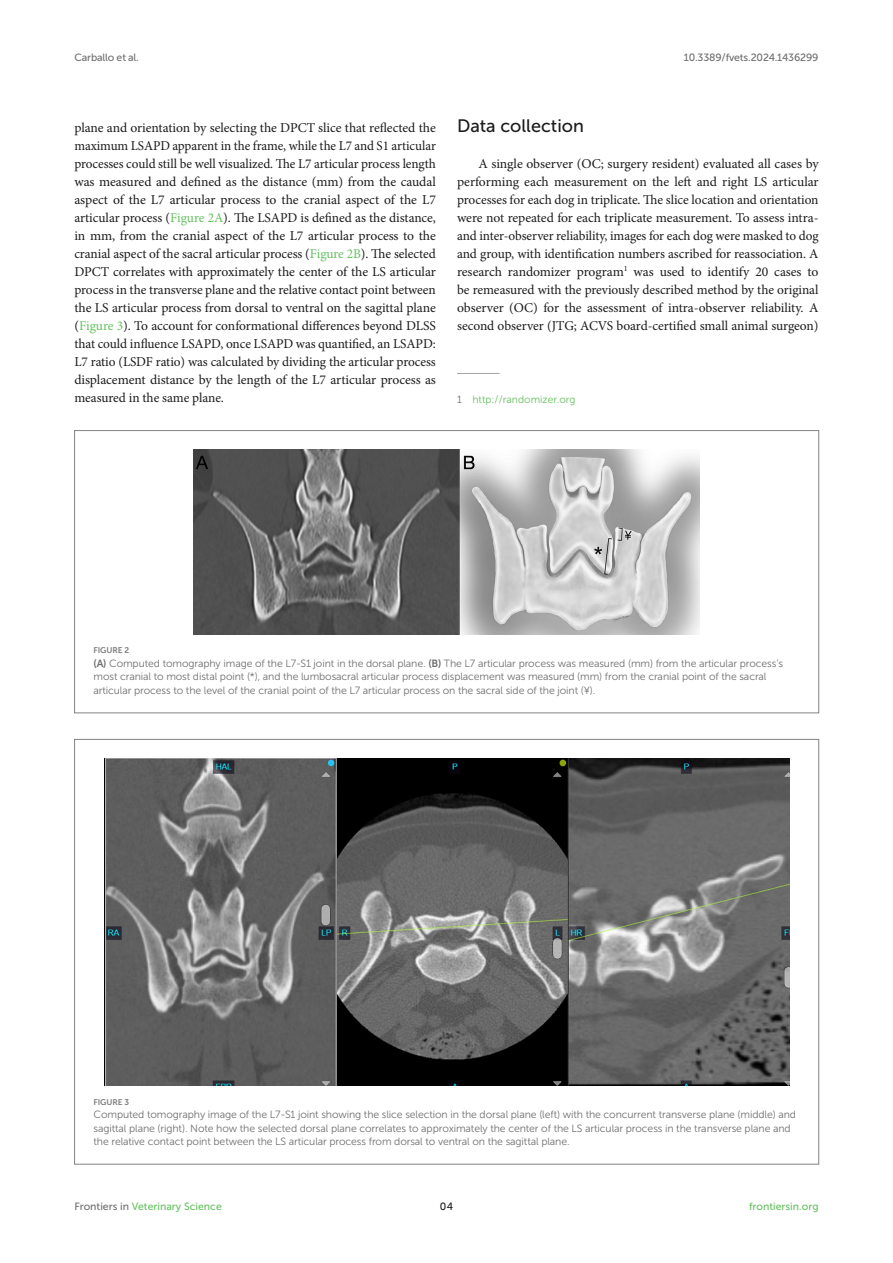
<style>
.page{position:relative;width:893px;height:1263px;background:#fff}
.page>*{position:absolute;margin:0;border:0;box-sizing:border-box;transform-origin:0 0}
.HEAD_2{font:18px "Museo Sans 500";color:#1b1c1b}
.TEXT_FLUSH{font:13.5px/18px "Minion Pro";letter-spacing:-.005em;color:#1b1c1b;text-align:justify}
.FIG_LEG{font:10.5px/13.5px "Museo Sans 300";letter-spacing:-.01em;color:#706f70}
.t1{font:10.5px "Museo Sans 500";color:#65c161}
.t2{font:10.5px "Museo Sans 500";letter-spacing:-.015em;color:#706f70}
.FOOTNOTE{font:10.5px "Museo Sans 300";color:#65c161}
.t3{font:10.5px "Museo Sans 500";color:#1b1c1b}
.FIG_HD{font:8.25px "Museo Sans 700";letter-spacing:-.01em;color:#7e7f7f}
.s1{color:#65c161}
.s2{color:#706f70}
.s3{font-family:"Museo Sans 700"}
</style>
<div class="page">
<hr style="left:457px;top:373px;width:43px;height:1px;background:#a2a3a3">
<img style="left:194px;top:449px;width:506px;height:186px">
<img style="left:104px;top:758px;width:685px;height:328px">
<p class="t2" style="left:74px;top:51px;width:66px">Carballo et al.</p>
<p class="t2" style="left:684px;top:51px;width:136px">10.3389/fvets.2024.1436299</p>
<p class="TEXT_FLUSH" style="left:74px;top:119px;width:363px">plane and orientation by selecting the DPCT slice that reflected the maximum LSAPD apparent in the frame, while the L7 and S1 articular processes could still be well visualized. The L7 articular process length was measured and defined as the distance (mm) from the caudal aspect of the L7 articular process to the cranial aspect of the L7 articular process (<span class="s1">Figure 2A</span>). The LSAPD is defined as the distance, in mm, from the cranial aspect of the L7 articular process to the cranial aspect of the sacral articular process (<span class="s1">Figure 2B</span>). The selected DPCT correlates with approximately the center of the LS articular process in the transverse plane and the relative contact point between the LS articular process from dorsal to ventral on the sagittal plane (<span class="s1">Figure 3</span>). To account for conformational differences beyond DLSS that could influence LSAPD, once LSAPD was quantified, an LSAPD:<br>L7 ratio (LSDF ratio) was calculated by dividing the articular process displacement distance by the length of the L7 articular process as measured in the same plane.</p>
<p class="HEAD_2" style="left:457px;top:116px;width:128px">Data collection</p>
<p class="TEXT_FLUSH" style="left:457px;top:155px;width:363px;text-indent:21px">A single observer (OC; surgery resident) evaluated all cases by performing each measurement on the left and right LS articular processes for each dog in triplicate. The slice location and orientation were not repeated for each triplicate measurement. To assess intra&shy;and inter-observer reliability, images for each dog were masked to dog and group, with identification numbers ascribed for reassociation. A research randomizer program<sup>1</sup> was used to identify 20 cases to be remeasured with the previously described method by the original observer (OC) for the assessment of intra-observer reliability. A second observer (JTG; ACVS board-certified small animal surgeon)</p>
<p class="FOOTNOTE" style="left:457px;top:394px;width:120px"><span class="s2">1</span> http://randomizer.org</p>
<p class="FIG_HD" style="left:94px;top:646px;width:37px">FIGURE 2</p>
<p class="FIG_LEG" style="left:94px;top:657px;width:691px"><span class="s3">(A)</span> Computed tomography image of the L7-S1 joint in the dorsal plane. <span class="s3">(B)</span> The L7 articular process was measured (mm) from the articular process’s most cranial to most distal point (*), and the lumbosacral articular process displacement was measured (mm) from the cranial point of the sacral articular process to the level of the cranial point of the L7 articular process on the sacral side of the joint (¥).</p>
<p class="FIG_HD" style="left:94px;top:1097px;width:37px">FIGURE 3</p>
<p class="FIG_LEG" style="left:94px;top:1108px;width:704px">Computed tomography image of the L7-S1 joint showing the slice selection in the dorsal plane (left) with the concurrent transverse plane (middle) and sagittal plane (right). Note how the selected dorsal plane correlates to approximately the center of the LS articular process in the transverse plane and the relative contact point between the LS articular process from dorsal to ventral on the sagittal plane.</p>
<p class="t1" style="left:74px;top:1200px;width:149px"><span class="s2">Frontiers in</span> Veterinary Science</p>
<p class="t3" style="left:440px;top:1200px;width:15px">04</p>
<p class="t1" style="left:749px;top:1200px;width:71px">frontiersin.org</p>
</div>
